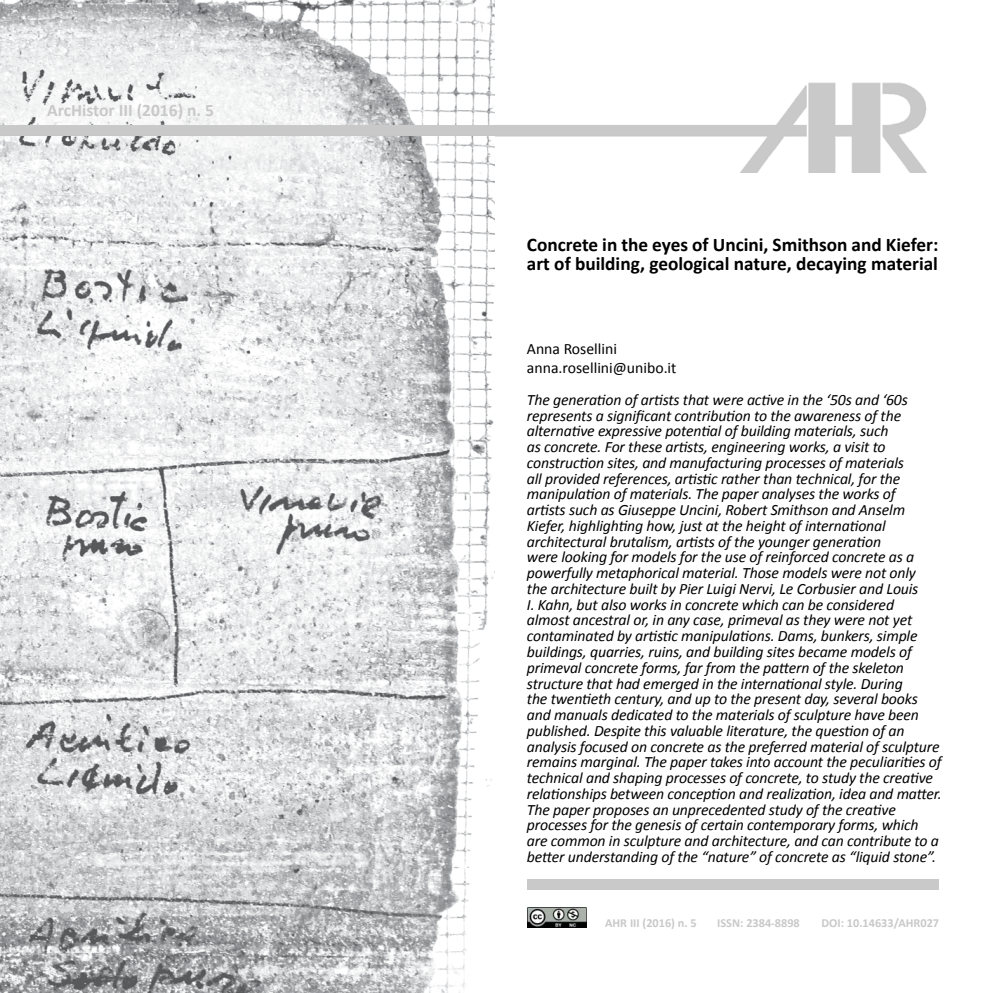
<style>
.page{position:relative;width:993px;height:993px;background:#fff}
.page>*{position:absolute;margin:0;border:0;box-sizing:border-box;transform-origin:0 0}
.t1{font:700 19.25px/19.2px "Calibri";color:#000}
.t2{font:700 17.5px "Calibri";color:#c9c9c9}
.t3{font:italic 15.75px/15.8px "Calibri";letter-spacing:-.01em;color:#000}
.t4{font:15.75px/18.9px "Calibri";color:#000}
.t5{font:700 12.25px "Calibri";color:#c9c9c9}
</style>
<div class="page">
<img style="left:0;top:0;width:927px;height:172px">
<img style="left:0;top:0;width:494px;height:124px">
<div style="left:527px;top:879px;width:411px;height:11px;background:#c9c9c9"></div>
<img style="left:527px;top:907px;width:59px;height:20px">
<img style="left:0;top:136px;width:494px;height:856px">
<p class="t2" style="left:47px;top:99px;width:168px">ArcHistor III (2016) n. 5</p>
<p class="t1" style="left:526px;top:235px;width:413px">Concrete in the eyes of Uncini, Smithson and Kiefer: art of building, geological nature, decaying material</p>
<p class="t4" style="left:526px;top:340px;width:151px">Anna Rosellini anna.rosellini@unibo.it</p>
<p class="t3" style="left:526px;top:391px;width:416px">The generation of artists that were active in the ‘50s and ‘60s represents a significant contribution to the awareness of the alternative expressive potential of building materials, such<br>as concrete. For these artists, engineering works, a visit to construction sites, and manufacturing processes of materials<br>all provided references, artistic rather than technical, for the manipulation of materials. The paper analyses the works of<br>artists such as Giuseppe Uncini, Robert Smithson and Anselm Kiefer, highlighting how, just at the height of international architectural brutalism, artists of the younger generation<br>were looking for models for the use of reinforced concrete as a powerfully metaphorical material. Those models were not only<br>the architecture built by Pier Luigi Nervi, Le Corbusier and Louis<br>I. Kahn, but also works in concrete which can be considered<br>almost ancestral or, in any case, primeval as they were not yet contaminated by artistic manipulations. Dams, bunkers, simple buildings, quarries, ruins, and building sites became models of primeval concrete forms, far from the pattern of the skeleton structure that had emerged in the international style. During<br>the twentieth century, and up to the present day, several books and manuals dedicated to the materials of sculpture have been published. Despite this valuable literature, the question of an analysis focused on concrete as the preferred material of sculpture remains marginal. The paper takes into account the peculiarities of technical and shaping processes of concrete, to study the creative relationships between conception and realization, idea and matter.<br>The paper proposes an unprecedented study of the creative processes for the genesis of certain contemporary forms, which are common in sculpture and architecture, and can contribute to a better understanding of the “nature” of concrete as “liquid stone”.</p>
<p class="t5" style="left:605px;top:914px;width:93px">AHR III (2016) n. 5</p>
<p class="t5" style="left:717px;top:914px;width:84px">ISSN: 2384-8898</p>
<p class="t5" style="left:821px;top:914px;width:119px">DOI: 10.14633/AHR027</p>
</div>
